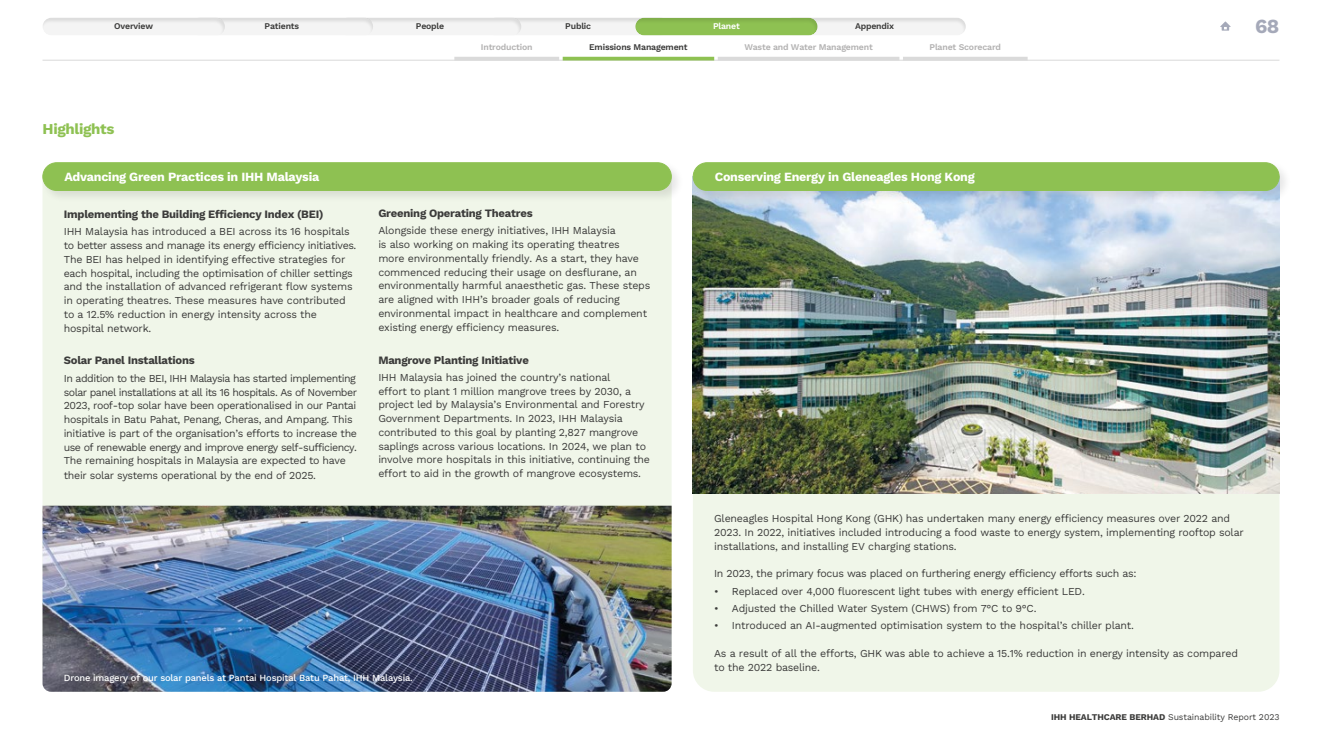
<style>
.page{position:relative;width:1322px;height:745px;background:#fff}
.page>*{position:absolute;margin:0;border:0;box-sizing:border-box;transform-origin:0 0}
.t1{font:700 20px "Work Sans";color:#a5a9b9}
.t2{font:700 15px "Work Sans";letter-spacing:-.02em;color:#8ec152}
.t3{font:700 12.5px "Work Sans";letter-spacing:-.02em;color:#fff}
.t4{font:700 11.25px "Work Sans";letter-spacing:-.02em;color:#3c3c3b}
.t5{font:10.62px/13.8px "Work Sans";letter-spacing:-.02em;color:#3c3c3b}
.t6{font:500 9.38px "Work Sans";letter-spacing:-.02em;color:#fff}
.t7{font:600 8.75px "Work Sans";letter-spacing:-.02em;color:#3c3c3b}
.t8{font:600 8.75px "Work Sans";letter-spacing:-.02em;color:#b3b2b2}
.t9{font:8.75px "Work Sans";letter-spacing:-.01em;color:#3c3c3b}
.t10{font:600 8.75px "Work Sans";letter-spacing:-.02em;color:#fff}
.s1{font-weight:700}
</style>
<div class="page">
<div style="left:693px;top:493px;width:586px;height:198px;background:#f0f6e9"></div>
<img style="left:693px;top:203px;width:586px;height:290px">
<div style="left:690px;top:160px;width:601px;height:43px;background:#000;opacity:.1"></div>
<div style="left:693px;top:163px;width:586px;height:27px;background:#8ec152;border-radius:14px"></div>
<div style="left:693px;top:162px;width:586px;height:29px;border:1px solid #8ec152;border-radius:14px"></div>
<div style="left:43px;top:203px;width:628px;height:302px;background:#f0f6e9"></div>
<div style="left:40px;top:160px;width:643px;height:43px;background:#000;opacity:.1"></div>
<div style="left:43px;top:163px;width:628px;height:27px;background:#8ec152;border-radius:14px"></div>
<div style="left:43px;top:162px;width:628px;height:29px;border:1px solid #8ec152;border-radius:14px"></div>
<img style="left:43px;top:505px;width:628px;height:186px">
<div style="left:772px;top:10px;width:205px;height:28px;background:#000;opacity:.1"></div>
<div style="left:476px;top:10px;width:205px;height:28px;background:#000;opacity:.1"></div>
<div style="left:328px;top:10px;width:205px;height:28px;background:#000;opacity:.1"></div>
<div style="left:180px;top:10px;width:205px;height:28px;background:#000;opacity:.1"></div>
<svg style="left:1220px;top:21px;width:11px;height:10px"></svg>
<div style="left:32px;top:10px;width:205px;height:28px;background:#000;opacity:.1"></div>
<div style="left:625px;top:10px;width:204px;height:28px;background:#000;opacity:.1"></div>
<hr style="left:43px;top:60px;width:1236px;height:1px;background:#dadada">
<hr style="left:718px;top:57px;width:181px;height:3px;background:#dadada">
<hr style="left:903px;top:57px;width:124px;height:3px;background:#dadada">
<hr style="left:454px;top:57px;width:105px;height:3px;background:#dadada">
<hr style="left:563px;top:57px;width:151px;height:3px;background:#8ec152">
<p class="t7" style="left:114px;top:20px;width:40px">Overview</p>
<p class="t7" style="left:265px;top:20px;width:36px">Patients</p>
<p class="t10" style="left:713px;top:20px;width:28px">Planet</p>
<h1 class="t1" style="left:1255px;top:11px;width:26px">68</h1>
<p class="t8" style="left:481px;top:40px;width:53px">Introduction</p>
<p class="t7" style="left:589px;top:40px;width:100px">Emissions Management</p>
<p class="t8" style="left:744px;top:40px;width:130px">Waste and Water Management</p>
<p class="t8" style="left:929px;top:40px;width:73px">Planet Scorecard</p>
<p class="t7" style="left:416px;top:20px;width:30px">People</p>
<p class="t7" style="left:565px;top:20px;width:27px">Public</p>
<p class="t7" style="left:855px;top:20px;width:41px">Appendix</p>
<h2 class="t2" style="left:43px;top:117px;width:74px">Highlights</h2>
<p class="t3" style="left:64px;top:167px;width:256px">Advancing Green Practices in IHH Malaysia</p>
<p class="t3" style="left:715px;top:167px;width:261px">Conserving Energy in Gleneagles Hong Kong</p>
<p class="t4" style="left:64px;top:205px;width:261px">Implementing the Building Efficiency Index (BEI)</p>
<p class="t5" style="left:64px;top:224px;width:294px">IHH Malaysia has introduced a BEI across its 16 hospitals to better assess and manage its energy efficiency initiatives.<br>The BEI has helped in identifying effective strategies for each hospital, including the optimisation of chiller settings and the installation of advanced refrigerant flow systems in operating theatres. These measures have contributed to a 12.5% reduction in energy intensity across the hospital network.</p>
<p class="t4" style="left:64px;top:352px;width:133px">Solar Panel Installations</p>
<p class="t5" style="left:64px;top:370px;width:295px">In addition to the BEI, IHH Malaysia has started implementing solar panel installations at all its 16 hospitals. As of November 2023, roof-top solar have been operationalised in our Pantai hospitals in Batu Pahat, Penang, Cheras, and Ampang. This initiative is part of the organisation’s efforts to increase the use of renewable energy and improve energy self-sufficiency.<br>The remaining hospitals in Malaysia are expected to have</p>
<p class="t5" style="left:64px;top:468px;width:254px">their solar systems operational by the end of 2025.</p>
<p class="t4" style="left:378px;top:204px;width:156px">Greening Operating Theatres</p>
<p class="t5" style="left:378px;top:223px;width:273px">Alongside these energy initiatives, IHH Malaysia<br>is also working on making its operating theatres<br>more environmentally friendly. As a start, they have commenced reducing their usage on desflurane, an environmentally harmful anaesthetic gas. These steps are aligned with IHH’s broader goals of reducing environmental impact in healthcare and complement existing energy efficiency measures.</p>
<p class="t4" style="left:378px;top:351px;width:152px">Mangrove Planting Initiative</p>
<p class="t5" style="left:378px;top:369px;width:273px">IHH Malaysia has joined the country’s national<br>effort to plant 1 million mangrove trees by 2030, a project led by Malaysia’s Environmental and Forestry Government Departments. In 2023, IHH Malaysia contributed to this goal by planting 2,827 mangrove saplings across various locations. In 2024, we plan to involve more hospitals in this initiative, continuing the effort to aid in the growth of mangrove ecosystems.</p>
<p class="t6" style="left:64px;top:670px;width:350px">Drone imagery of our solar panels at Pantai Hospital Batu Pahat, IHH Malaysia.</p>
<p class="t5" style="left:714px;top:510px;width:531px">Gleneagles Hospital Hong Kong (GHK) has undertaken many energy efficiency measures over 2022 and<br>2023. In 2022, initiatives included introducing a food waste to energy system, implementing rooftop solar installations, and installing EV charging stations.</p>
<p class="t5" style="left:714px;top:566px;width:424px">In 2023, the primary focus was placed on furthering energy efficiency efforts such as:</p>
<p class="t5" style="left:714px;top:583px;width:372px">• Replaced over 4,000 fluorescent light tubes with energy efficient LED.</p>
<p class="t5" style="left:714px;top:600px;width:324px">• Adjusted the Chilled Water System (CHWS) from 7°C to 9°C.</p>
<p class="t5" style="left:714px;top:618px;width:421px">• Introduced an AI-augmented optimisation system to the hospital’s chiller plant.</p>
<p class="t5" style="left:714px;top:646px;width:525px">As a result of all the efforts, GHK was able to achieve a 15.1% reduction in energy intensity as compared to the 2022 baseline.</p>
<p class="t9" style="left:1051px;top:710px;width:230px"><span class="s1">IHH HEALTHCARE BERHAD</span> Sustainability Report 2023</p>
</div>
